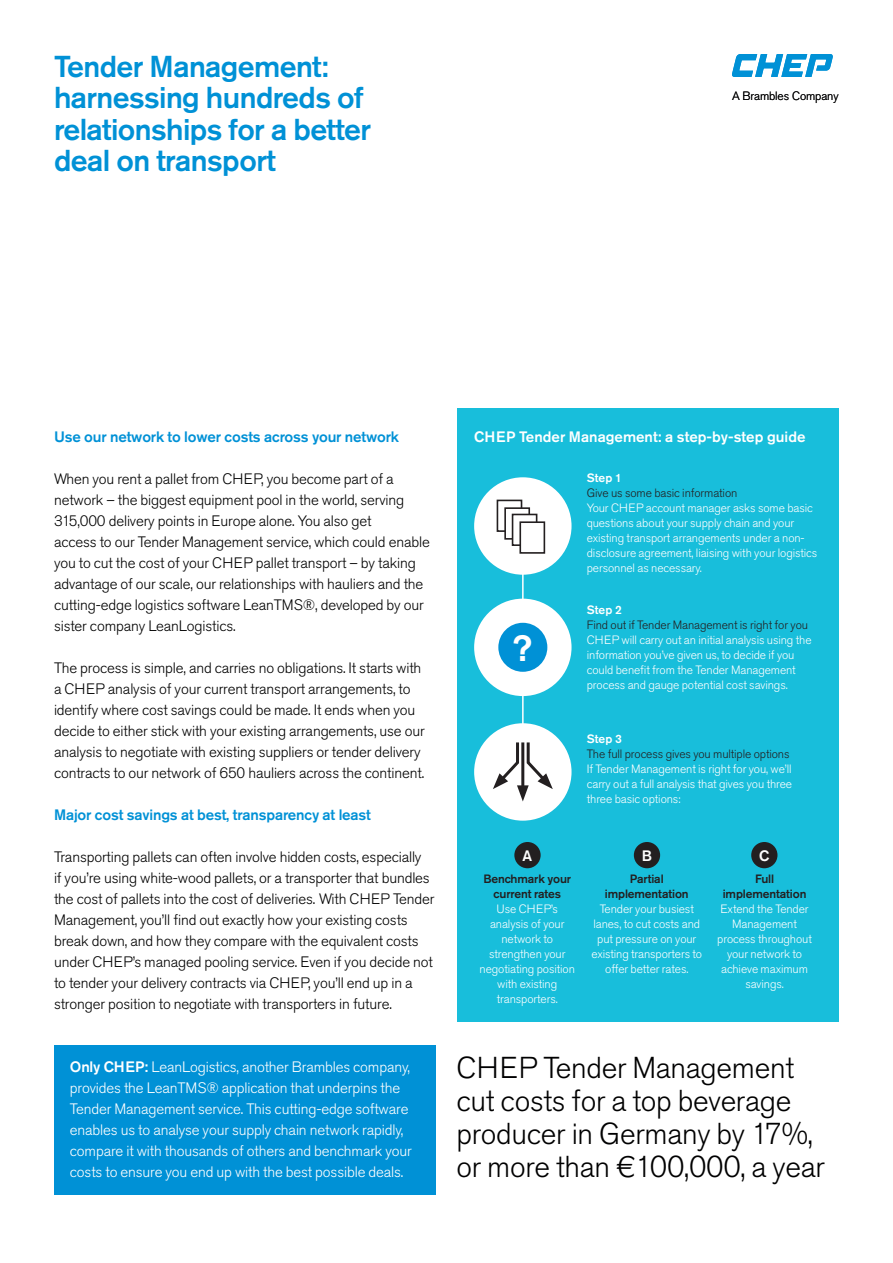
<style>
.page{position:relative;width:893px;height:1263px;background:#fff}
.page>*{position:absolute;margin:0;border:0;box-sizing:border-box;transform-origin:0 0}
.t1{font:500 36.3px "Akzidenz Grotesk Pro";color:#fff}
.t2{font:300 30px/33px "Akzidenz Grotesk Pro";letter-spacing:-.01em;color:#000001}
.t3{font:500 30px/31.5px "Akzidenz Grotesk Pro";letter-spacing:-.02em;color:#0091d6}
.t4{font:300 15px/21px "Akzidenz Grotesk Pro";letter-spacing:-.01em;color:#000001}
.t5{font:300 15px/21px "Akzidenz Grotesk Pro";letter-spacing:-.01em;color:#fff}
.t6{font:500 15px "Akzidenz Grotesk Pro";letter-spacing:-.01em;color:#0091d6}
.t7{font:500 15px "Akzidenz Grotesk Pro";color:#fff}
.t8{font:300 12px/15px "Akzidenz Grotesk Pro";letter-spacing:-.01em;color:#fff;text-align:center}
.t9{font:300 12px "Akzidenz Grotesk Pro";letter-spacing:-.01em;color:#231f20}
.t10{font:500 12px/15px "Akzidenz Grotesk Pro";letter-spacing:-.01em;color:#231f20;text-align:center}
.t11{font:300 12px "Akzidenz Grotesk Pro";letter-spacing:-.01em;color:#000001}
.t12{font:500 12px "Akzidenz Grotesk Pro";color:#fff}
.s1{font-weight:500}
</style>
<div class="page">
<div style="left:458px;top:408px;width:381px;height:614px;background:#18bedb"></div>
<div style="left:54px;top:1045px;width:382px;height:150px;background:#0091d6"></div>
<svg style="left:732px;top:54px;width:101px;height:23px"></svg>
<div style="left:474px;top:477px;width:97px;height:98px;background:#fff;border-radius:50%"></div>
<div style="left:497px;top:500px;width:25px;height:32px;border:2px solid #231f20"></div>
<svg style="left:507px;top:510px;width:20px;height:27px"></svg>
<div style="left:504px;top:507px;width:26px;height:33px;border:2px solid #231f20"></div>
<div style="left:513px;top:514px;width:24px;height:31px;background:#fff"></div>
<div style="left:512px;top:514px;width:25px;height:32px;border:2px solid #231f20"></div>
<div style="left:520px;top:522px;width:24px;height:31px;background:#fff"></div>
<div style="left:519px;top:521px;width:26px;height:33px;border:2px solid #231f20"></div>
<div style="left:474px;top:599px;width:97px;height:97px;background:#fff;border-radius:50%"></div>
<hr style="left:522px;top:554px;width:2px;height:200px;background:#fff">
<div style="left:474px;top:723px;width:97px;height:98px;background:#fff;border-radius:50%"></div>
<svg style="left:493px;top:742px;width:60px;height:59px"></svg>
<div style="left:498px;top:623px;width:49px;height:49px;background:#0091d6;border-radius:50%"></div>
<div style="left:751px;top:842px;width:26px;height:26px;background:#231f20;border-radius:50%"></div>
<div style="left:634px;top:842px;width:26px;height:26px;background:#231f20;border-radius:50%"></div>
<div style="left:514px;top:842px;width:27px;height:26px;background:#231f20;border-radius:50%"></div>
<h2 class="t3" style="left:54px;top:50px;width:319px">Tender Management: harnessing hundreds of relationships for a better deal on transport</h2>
<p class="t11" style="left:732px;top:88px;width:108px">A Brambles Company</p>
<p class="t6" style="left:54px;top:427px;width:347px">Use our network to lower costs across your network</p>
<p class="t4" style="left:54px;top:468px;width:377px">When you rent a pallet from CHEP, you become part of a network – the biggest equipment pool in the world, serving 315,000 delivery points in Europe alone. You also get<br>access to our Tender Management service, which could enable you to cut the cost of your CHEP pallet transport – by taking advantage of our scale, our relationships with hauliers and the cutting-edge logistics software LeanTMS®, developed by our sister company LeanLogistics.</p>
<p class="t4" style="left:54px;top:657px;width:372px">The process is simple, and carries no obligations. It starts with a CHEP analysis of your current transport arrangements, to identify where cost savings could be made. It ends when you decide to either stick with your existing arrangements, use our analysis to negotiate with existing suppliers or tender delivery contracts to our network of 650 hauliers across the continent.</p>
<p class="t6" style="left:54px;top:805px;width:318px">Major cost savings at best, transparency at least</p>
<p class="t4" style="left:54px;top:846px;width:382px">Transporting pallets can often involve hidden costs, especially<br>if you’re using white-wood pallets, or a transporter that bundles the cost of pallets into the cost of deliveries. With CHEP Tender Management, you’ll find out exactly how your existing costs break down, and how they compare with the equivalent costs under CHEP’s managed pooling service. Even if you decide not to tender your delivery contracts via CHEP, you’ll end up in a stronger position to negotiate with transporters in future.</p>
<p class="t5" style="left:70px;top:1056px;width:343px"><span class="s1">Only CHEP:</span> LeanLogistics, another Brambles company, provides the LeanTMS® application that underpins the Tender Management service. This cutting-edge software enables us to analyse your supply chain network rapidly, compare it with thousands of others and benchmark your costs to ensure you end up with the best possible deals.</p>
<p class="t7" style="left:474px;top:427px;width:333px">CHEP Tender Management: a step-by-step guide</p>
<h1 class="t1" style="left:512px;top:624px;width:22px">?</h1>
<p class="t12" style="left:587px;top:470px;width:37px">Step 1</p>
<p class="t9" style="left:587px;top:485px;width:152px">Give us some basic information</p>
<p class="t8" style="left:587px;top:500px;width:232px;text-align:left">Your CHEP account manager asks some basic questions about your supply chain and your existing transport arrangements under a non&shy;disclosure agreement, liaising with your logistics personnel as necessary.</p>
<p class="t12" style="left:587px;top:602px;width:37px">Step 2</p>
<p class="t9" style="left:587px;top:617px;width:223px">Find out if Tender Management is right for you</p>
<p class="t8" style="left:587px;top:632px;width:226px;text-align:left">CHEP will carry out an initial analysis using the information you’ve given us, to decide if you could benefit from the Tender Management process and gauge potential cost savings.</p>
<p class="t12" style="left:587px;top:731px;width:37px">Step 3</p>
<p class="t9" style="left:587px;top:746px;width:204px">The full process gives you multiple options</p>
<p class="t8" style="left:587px;top:762px;width:207px;text-align:justify">If Tender Management is right for you, we’ll carry out a full analysis that gives you three three basic options:</p>
<p class="t7" style="left:523px;top:845px;width:11px">A</p>
<p class="t7" style="left:642px;top:845px;width:12px">B</p>
<p class="t7" style="left:759px;top:845px;width:12px">C</p>
<p class="t10" style="left:605px;top:871px;width:85px">Partial implementation</p>
<p class="t8" style="left:591px;top:901px;width:112px">Tender your busiest lanes, to cut costs and put pressure on your existing transporters to offer better rates.</p>
<p class="t10" style="left:723px;top:871px;width:85px">Full implementation</p>
<p class="t8" style="left:717px;top:901px;width:96px">Extend the Tender<br>Management process throughout your network to achieve maximum savings.</p>
<p class="t10" style="left:483px;top:871px;width:89px">Benchmark your current rates</p>
<p class="t8" style="left:480px;top:901px;width:97px">Use CHEP’s analysis of your network to strengthen your negotiating position with existing transporters.</p>
<h2 class="t2" style="left:456px;top:1051px;width:370px">CHEP Tender Management cut costs for a top beverage producer in Germany by 17%, or more than €100,000, a year</h2>
</div>
